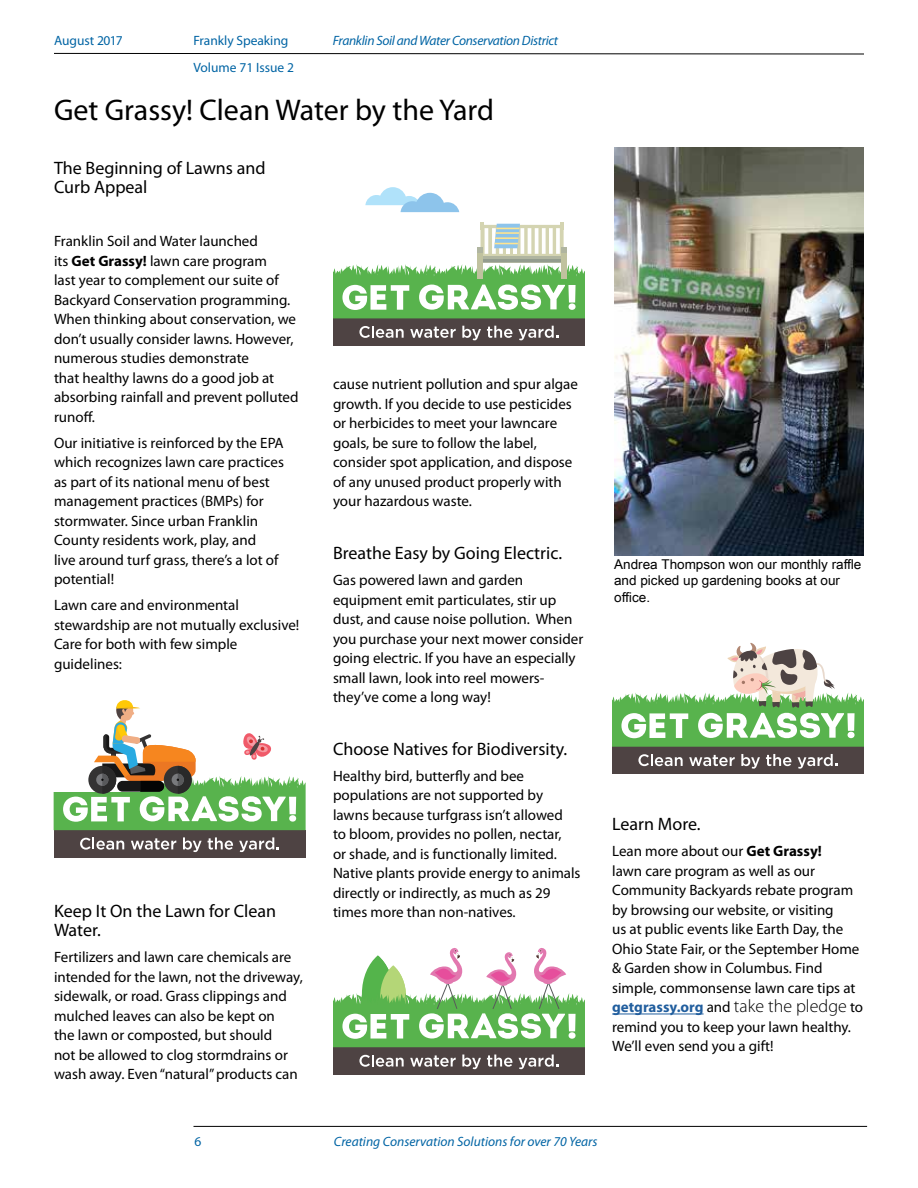
<style>
.page{position:relative;width:918px;height:1188px;background:#fff}
.page>*{position:absolute;margin:0;border:0;box-sizing:border-box;transform-origin:0 0}
.t1{font:30px "Myriad Pro";color:#000}
.t2{font:18px/19.5px "Myriad Pro";color:#000}
.t3{font:15px/19.5px "Myriad Pro";color:#000}
.t4{font:italic 13.5px "Myriad Pro";letter-spacing:-.01em;color:#0064a4}
.t5{font:13.5px/16.2px "Arial Unicode MS";color:#000}
.t6{font:13.5px "Myriad Pro";letter-spacing:-.005em;color:#0064a4}
.s1{font-weight:700}
.s2{font-weight:700;color:#215e9e}
.s3{font-weight:300;font-size:18px}
</style>
<div class="page">
<svg style="left:54px;top:53px;width:810px;height:1px"></svg>
<hr style="left:194px;top:1126px;width:673px;height:1px;background:#000">
<hr style="left:612px;top:1014px;width:92px;height:1px;background:#215e9e">
<img style="left:614px;top:147px;width:250px;height:408px">
<div style="left:333px;top:318px;width:252px;height:28px;background:#4e4343"></div>
<svg style="left:359px;top:326px;width:45px;height:12px"></svg>
<svg style="left:410px;top:327px;width:46px;height:11px"></svg>
<svg style="left:462px;top:326px;width:19px;height:14px"></svg>
<svg style="left:487px;top:326px;width:25px;height:12px"></svg>
<svg style="left:519px;top:326px;width:39px;height:14px"></svg>
<svg style="left:365px;top:187px;width:94px;height:25px"></svg>
<svg style="left:333px;top:222px;width:252px;height:96px"></svg>
<div style="left:333px;top:1047px;width:252px;height:27px;background:#4e4343"></div>
<svg style="left:359px;top:1055px;width:45px;height:12px"></svg>
<svg style="left:410px;top:1055px;width:46px;height:12px"></svg>
<svg style="left:462px;top:1055px;width:19px;height:14px"></svg>
<svg style="left:487px;top:1055px;width:25px;height:12px"></svg>
<svg style="left:519px;top:1055px;width:39px;height:14px"></svg>
<svg style="left:333px;top:948px;width:252px;height:99px"></svg>
<div style="left:612px;top:747px;width:252px;height:27px;background:#4e4343"></div>
<svg style="left:638px;top:754px;width:45px;height:12px"></svg>
<svg style="left:689px;top:755px;width:46px;height:11px"></svg>
<svg style="left:741px;top:754px;width:19px;height:15px"></svg>
<svg style="left:766px;top:754px;width:25px;height:12px"></svg>
<svg style="left:798px;top:754px;width:39px;height:15px"></svg>
<svg style="left:612px;top:643px;width:252px;height:104px"></svg>
<div style="left:54px;top:830px;width:252px;height:27px;background:#4e4343"></div>
<svg style="left:80px;top:837px;width:44px;height:13px"></svg>
<svg style="left:131px;top:838px;width:45px;height:12px"></svg>
<svg style="left:183px;top:837px;width:19px;height:15px"></svg>
<svg style="left:208px;top:837px;width:25px;height:13px"></svg>
<svg style="left:239px;top:837px;width:40px;height:15px"></svg>
<svg style="left:54px;top:700px;width:252px;height:130px"></svg>
<p class="t6" style="left:54px;top:32px;width:70px">August 2017</p>
<p class="t6" style="left:193px;top:32px;width:96px">Frankly Speaking</p>
<p class="t4" style="left:333px;top:32px;width:227px">Franklin Soil and Water Conservation District</p>
<p class="t6" style="left:193px;top:59px;width:102px">Volume 71 Issue 2</p>
<h1 class="t1" style="left:54px;top:91px;width:442px">Get Grassy! Clean Water by the Yard</h1>
<p class="t2" style="left:54px;top:158px;width:213px">The Beginning of Lawns and<br>Curb Appeal</p>
<p class="t3" style="left:54px;top:231px;width:246px">Franklin Soil and Water launched<br>its <span class="s1">Get Grassy!</span> lawn care program<br>last year to complement our suite of Backyard Conservation programming.<br>When thinking about conservation, we don’t usually consider lawns. However, numerous studies demonstrate<br>that healthy lawns do a good job at absorbing rainfall and prevent polluted runoff.</p>
<p class="t3" style="left:54px;top:433px;width:231px">Our initiative is reinforced by the EPA which recognizes lawn care practices as part of its national menu of best management practices (BMPs) for stormwater. Since urban Franklin<br>County residents work, play, and<br>live around turf grass, there’s a lot of potential!</p>
<p class="t3" style="left:54px;top:595px;width:247px">Lawn care and environmental stewardship are not mutually exclusive!<br>Care for both with few simple guidelines:</p>
<p class="t3" style="left:333px;top:374px;width:247px">cause nutrient pollution and spur algae growth. If you decide to use pesticides or herbicides to meet your lawncare goals, be sure to follow the label, consider spot application, and dispose of any unused product properly with your hazardous waste.</p>
<p class="t2" style="left:333px;top:543px;width:231px">Breathe Easy by Going Electric.</p>
<p class="t3" style="left:333px;top:570px;width:252px">Gas powered lawn and garden equipment emit particulates, stir up dust, and cause noise pollution. When you purchase your next mower consider going electric. If you have an especially small lawn, look into reel mowers&shy;they’ve come a long way!</p>
<p class="t2" style="left:333px;top:738px;width:236px">Choose Natives for Biodiversity.</p>
<p class="t3" style="left:333px;top:766px;width:249px">Healthy bird, butterfly and bee populations are not supported by lawns because turfgrass isn’t allowed<br>to bloom, provides no pollen, nectar,<br>or shade, and is functionally limited.<br>Native plants provide energy to animals directly or indirectly, as much as 29 times more than non-natives.</p>
<p class="t2" style="left:54px;top:900px;width:224px">Keep It On the Lawn for Clean<br>Water.</p>
<p class="t3" style="left:54px;top:947px;width:250px">Fertilizers and lawn care chemicals are intended for the lawn, not the driveway, sidewalk, or road. Grass clippings and mulched leaves can also be kept on<br>the lawn or composted, but should<br>not be allowed to clog stormdrains or wash away. Even “natural” products can</p>
<p class="t5" style="left:614px;top:556px;width:249px">Andrea Thompson won our monthly raffle and picked up gardening books at our office.</p>
<p class="t2" style="left:612px;top:814px;width:90px">Learn More.</p>
<p class="t3" style="left:612px;top:841px;width:252px">Lean more about our <span class="s1">Get Grassy!<br></span>lawn care program as well as our Community Backyards rebate program by browsing our website, or visiting<br>us at public events like Earth Day, the Ohio State Fair, or the September Home &amp; Garden show in Columbus. Find simple, commonsense lawn care tips at <span class="s2">getgrassy.org</span> and <span class="s3">take the pledge</span> to remind you to keep your lawn healthy.<br>We’ll even send you a gift!</p>
<p class="t6" style="left:194px;top:1133px;width:8px">6</p>
<p class="t4" style="left:334px;top:1133px;width:265px">Creating Conservation Solutions for over 70 Years</p>
</div>
